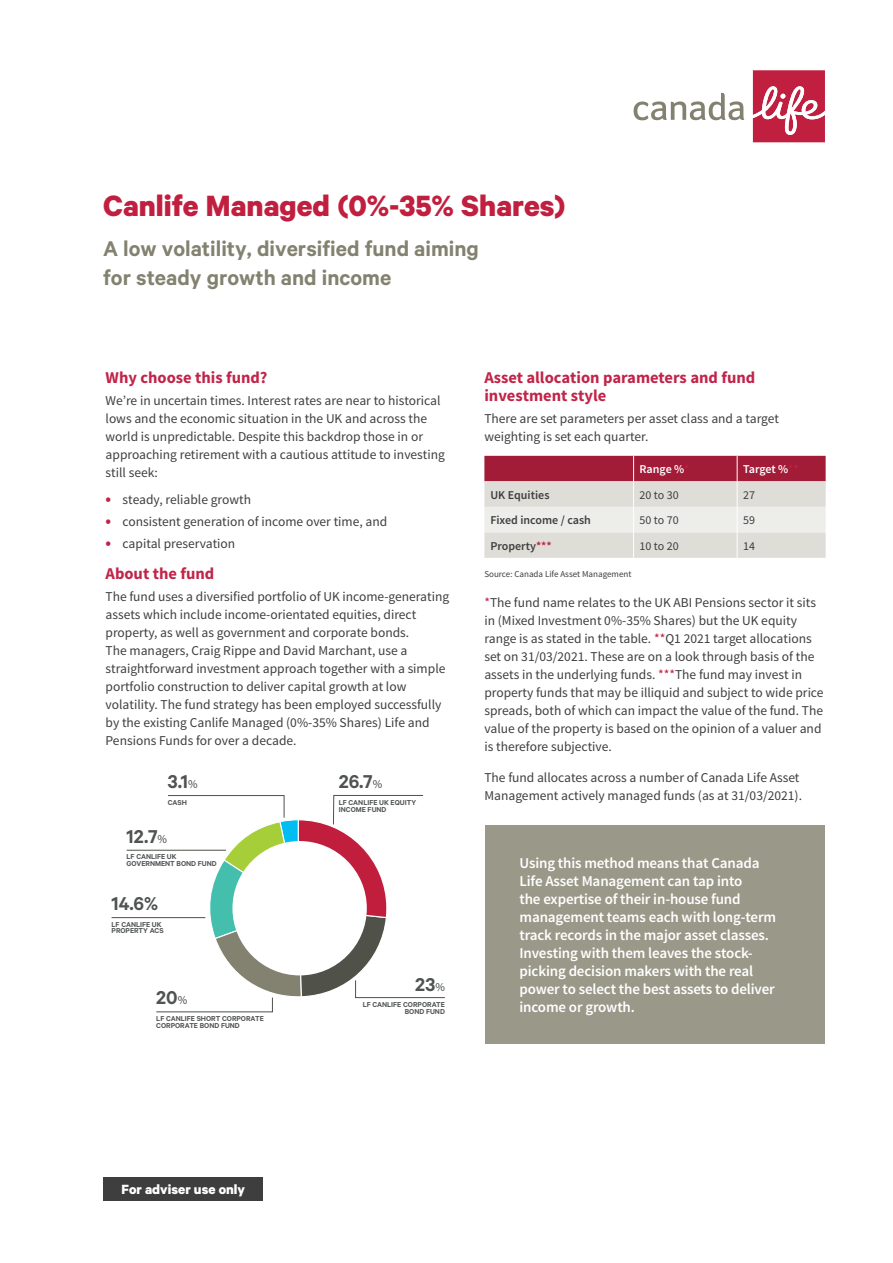
<style>
.page{position:relative;width:893px;height:1263px;background:#fff}
.page>*{position:absolute;margin:0;border:0;box-sizing:border-box;transform-origin:0 0}
.t1{font:700 33px "Calibre";color:#c11f3f}
.t2{font:600 24px/28.8px "Calibre";color:#838270}
.t3{font:600 20.85px "Calibre";color:#505353}
.t4{font:700 16.5px/18px "Source Sans Pro";color:#c12449}
.t5{font:600 15px/18px "Source Sans Pro";letter-spacing:-.01em;color:#fff}
.t6{font:700 15px "Calibre";color:#fff}
.t7{font:13.5px/18px "Source Sans Pro";color:#3e3e3f}
.t8{font:600 12px "Source Sans Pro";color:#3e3e3f}
.t9{font:12px "Source Sans Pro";color:#3e3e3f}
.t10{font:600 12px "Source Sans Pro";letter-spacing:-.01em;color:#fff}
.t11{font:9px "Source Sans Pro";color:#3e3e3f}
.t12{font:600 7.95px/6.9px "Calibre";color:#505353}
.s1{font-weight:700;font-size:16.5px;color:#c12449}
.s2{font-weight:400;font-size:12.15px}
.s3{color:#c11f3f}
</style>
<div class="page">
<div style="left:486px;top:825px;width:339px;height:218px;background:#9a9889"></div>
<svg style="left:484px;top:456px;width:342px;height:102px;background:#d3b1b5"></svg>
<hr style="left:127px;top:850px;width:99px;height:1px;background:#505149">
<hr style="left:112px;top:917px;width:93px;height:1px;background:#505149">
<svg style="left:155px;top:795px;width:290px;height:218px"></svg>
<svg style="left:634px;top:93px;width:110px;height:27px"></svg>
<svg style="left:753px;top:70px;width:72px;height:72px"></svg>
<div style="left:103px;top:1177px;width:160px;height:24px;background:#3e3e3f"></div>
<p class="t1" style="left:103px;top:186px;width:464px">Canlife Managed (0%-35% Shares)</p>
<p class="t2" style="left:103px;top:234px;width:377px">A low volatility, diversified fund aiming for steady growth and income</p>
<p class="t4" style="left:106px;top:369px;width:163px">Why choose this fund?</p>
<p class="t7" style="left:106px;top:392px;width:341px">We’re in uncertain times. Interest rates are near to historical lows and the economic situation in the UK and across the world is unpredictable. Despite this backdrop those in or approaching retirement with a cautious attitude to investing still seek:</p>
<p class="t7" style="left:106px;top:491px;width:147px"><span class="s1">•</span> steady, reliable growth</p>
<p class="t7" style="left:106px;top:513px;width:283px"><span class="s1">•</span> consistent generation of income over time, and</p>
<p class="t7" style="left:106px;top:535px;width:131px"><span class="s1">•</span> capital preservation</p>
<p class="t4" style="left:106px;top:565px;width:110px">About the fund</p>
<p class="t7" style="left:106px;top:588px;width:345px">The fund uses a diversified portfolio of UK income-generating assets which include income-orientated equities, direct property, as well as government and corporate bonds.<br>The managers, Craig Rippe and David Marchant, use a straightforward investment approach together with a simple portfolio construction to deliver capital growth at low volatility. The fund strategy has been employed successfully by the existing Canlife Managed (0%-35% Shares) Life and Pensions Funds for over a decade.</p>
<p class="t3" style="left:168px;top:769px;width:31px">3.1<span class="s2">%</span></p>
<p class="t12" style="left:168px;top:798px;width:21px">CASH</p>
<p class="t3" style="left:126px;top:824px;width:42px">12.7<span class="s2">%</span></p>
<p class="t12" style="left:127px;top:853px;width:92px">LF CANLIFE UK<br>GOVERNMENT BOND FUND</p>
<p class="t3" style="left:111px;top:891px;width:48px">14.6%</p>
<p class="t12" style="left:112px;top:920px;width:54px">LF CANLIFE UK<br>PROPERTY ACS</p>
<p class="t3" style="left:156px;top:985px;width:33px">20<span class="s2">%</span></p>
<p class="t12" style="left:156px;top:1015px;width:109px">LF CANLIFE SHORT CORPORATE<br>CORPORATE BOND FUND</p>
<p class="t3" style="left:339px;top:769px;width:45px">26.7<span class="s2">%</span></p>
<p class="t12" style="left:339px;top:799px;width:79px">LF CANLIFE UK EQUITY<br>INCOME FUND</p>
<p class="t3" style="left:415px;top:971px;width:31px">23<span class="s2">%</span></p>
<p class="t12" style="left:363px;top:1001px;width:84px;text-align:right">LF CANLIFE CORPORATE<br>BOND FUND</p>
<p class="t4" style="left:484px;top:369px;width:272px">Asset allocation parameters and fund investment style</p>
<p class="t7" style="left:484px;top:410px;width:296px">There are set parameters per asset class and a target weighting is set each quarter.</p>
<p class="t10" style="left:640px;top:461px;width:51px">Range %<span class="s3">*</span></p>
<p class="t10" style="left:743px;top:461px;width:57px">Target %<span class="s3">**</span></p>
<p class="t8" style="left:490px;top:487px;width:61px">UK Equities</p>
<p class="t9" style="left:640px;top:487px;width:41px">20 to 30</p>
<p class="t9" style="left:743px;top:487px;width:13px">27</p>
<p class="t8" style="left:490px;top:512px;width:102px">Fixed income / cash</p>
<p class="t9" style="left:640px;top:513px;width:41px">50 to 70</p>
<p class="t9" style="left:743px;top:513px;width:13px">59</p>
<p class="t8" style="left:490px;top:538px;width:63px">Property<span class="s3">***</span></p>
<p class="t9" style="left:640px;top:538px;width:41px">10 to 20</p>
<p class="t9" style="left:743px;top:538px;width:13px">14</p>
<p class="t11" style="left:484px;top:568px;width:149px">Source: Canada Life Asset Management</p>
<p class="t7" style="left:484px;top:594px;width:341px"><span class="s3">*</span>The fund name relates to the UK ABI Pensions sector it sits in (Mixed Investment 0%-35% Shares) but the UK equity range is as stated in the table. <span class="s3">**</span>Q1 2021 target allocations set on 31/03/2021. These are on a look through basis of the assets in the underlying funds. <span class="s3">***</span>The fund may invest in property funds that may be illiquid and subject to wide price spreads, both of which can impact the value of the fund. The value of the property is based on the opinion of a valuer and is therefore subjective.</p>
<p class="t7" style="left:484px;top:769px;width:319px">The fund allocates across a number of Canada Life Asset<br>Management actively managed funds (as at 31/03/2021).</p>
<p class="t5" style="left:519px;top:855px;width:258px">Using this method means that Canada Life Asset Management can tap into<br>the expertise of their in-house fund management teams each with long-term track records in the major asset classes.<br>Investing with them leaves the stock&shy;picking decision makers with the real power to select the best assets to deliver income or growth.</p>
<p class="t6" style="left:121px;top:1180px;width:125px">For adviser use only</p>
</div>
